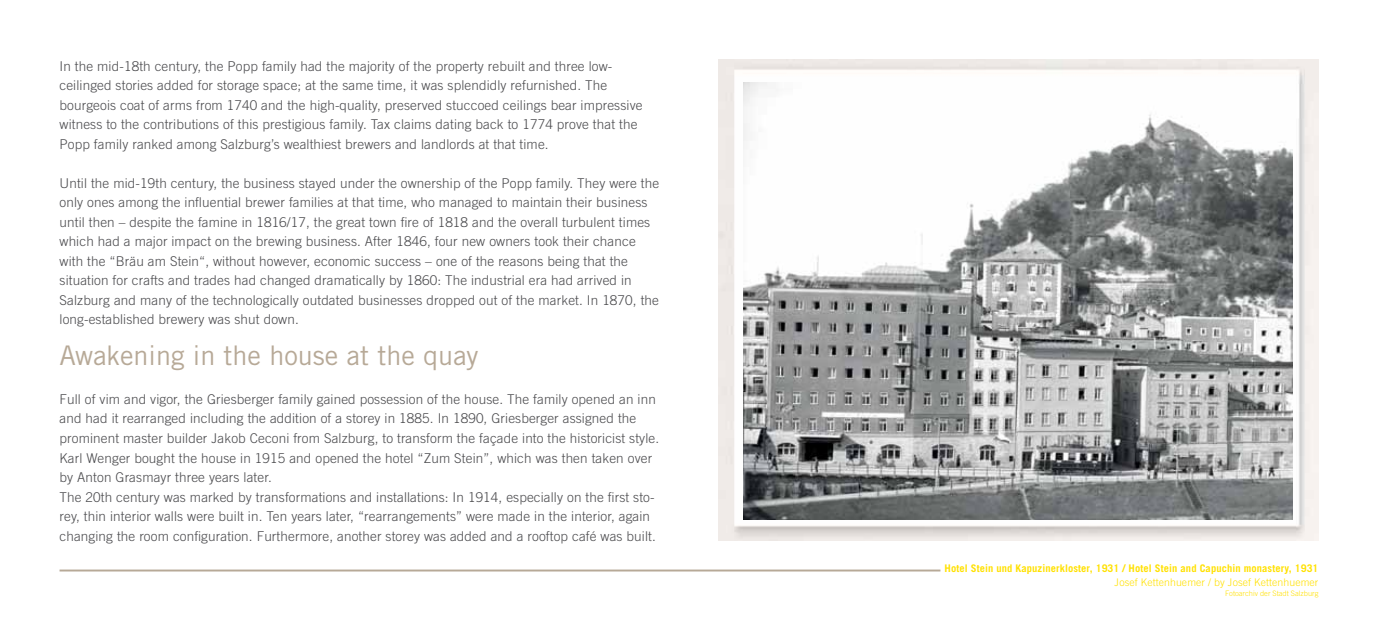
<style>
.page{position:relative;width:1378px;height:630px;background:#fff}
.page>*{position:absolute;margin:0;border:0;box-sizing:border-box;transform-origin:0 0}
.t1{font:27px "Trade Gothic LT";color:#b7a997}
.t2{font:300 13.5px/19.5px "Trade Gothic LT";letter-spacing:.01em;color:#4a4a4d}
.t3{font:700 10.5px "Trade Gothic LT";letter-spacing:.01em;color:#ffe100}
.t4{font:300 10.5px "Trade Gothic LT";letter-spacing:.01em;color:#ffe100}
.t5{font:300 7.5px "Trade Gothic LT";color:#ffe100}
</style>
<div class="page">
<hr style="left:60px;top:569px;width:880px;height:2px;background:#b7a997">
<img style="left:719px;top:60px;width:599px;height:480px">
<img style="left:743px;top:82px;width:549px;height:437px">
<p class="t2" style="left:60px;top:56px;width:584px">In the mid-18th century, the Popp family had the majority of the property rebuilt and three low&shy;ceilinged stories added for storage space; at the same time, it was splendidly refurnished. The bourgeois coat of arms from 1740 and the high-quality, preserved stuccoed ceilings bear impressive witness to the contributions of this prestigious family. Tax claims dating back to 1774 prove that the Popp family ranked among Salzburg’s wealthiest brewers and landlords at that time.</p>
<p class="t2" style="left:60px;top:173px;width:601px">Until the mid-19th century, the business stayed under the ownership of the Popp family. They were the only ones among the influential brewer families at that time, who managed to maintain their business until then – despite the famine in 1816/17, the great town fire of 1818 and the overall turbulent times which had a major impact on the brewing business. After 1846, four new owners took their chance with the “Bräu am Stein“, without however, economic success – one of the reasons being that the situation for crafts and trades had changed dramatically by 1860: The industrial era had arrived in Salzburg and many of the technologically outdated businesses dropped out of the market. In 1870, the long-established brewery was shut down.</p>
<h1 class="t1" style="left:60px;top:339px;width:420px">Awakening in the house at the quay</h1>
<p class="t2" style="left:60px;top:389px;width:601px">Full of vim and vigor, the Griesberger family gained possession of the house. The family opened an inn and had it rearranged including the addition of a storey in 1885. In 1890, Griesberger assigned the prominent master builder Jakob Ceconi from Salzburg, to transform the façade into the historicist style.<br>Karl Wenger bought the house in 1915 and opened the hotel “Zum Stein”, which was then taken over by Anton Grasmayr three years later.<br>The 20th century was marked by transformations and installations: In 1914, especially on the first sto&shy;rey, thin interior walls were built in. Ten years later, “rearrangements” were made in the interior, again changing the room configuration. Furthermore, another storey was added and a rooftop café was built.</p>
<p class="t3" style="left:944px;top:561px;width:375px">Hotel Stein und Kapuzinerkloster, 1931 / Hotel Stein and Capuchin monastery, 1931</p>
<p class="t4" style="left:1114px;top:575px;width:205px">Josef Kettenhuemer / by Josef Kettenhuemer</p>
<p class="t5" style="left:1225px;top:588px;width:95px">Fotoarchiv der Stadt Salzburg</p>
</div>
